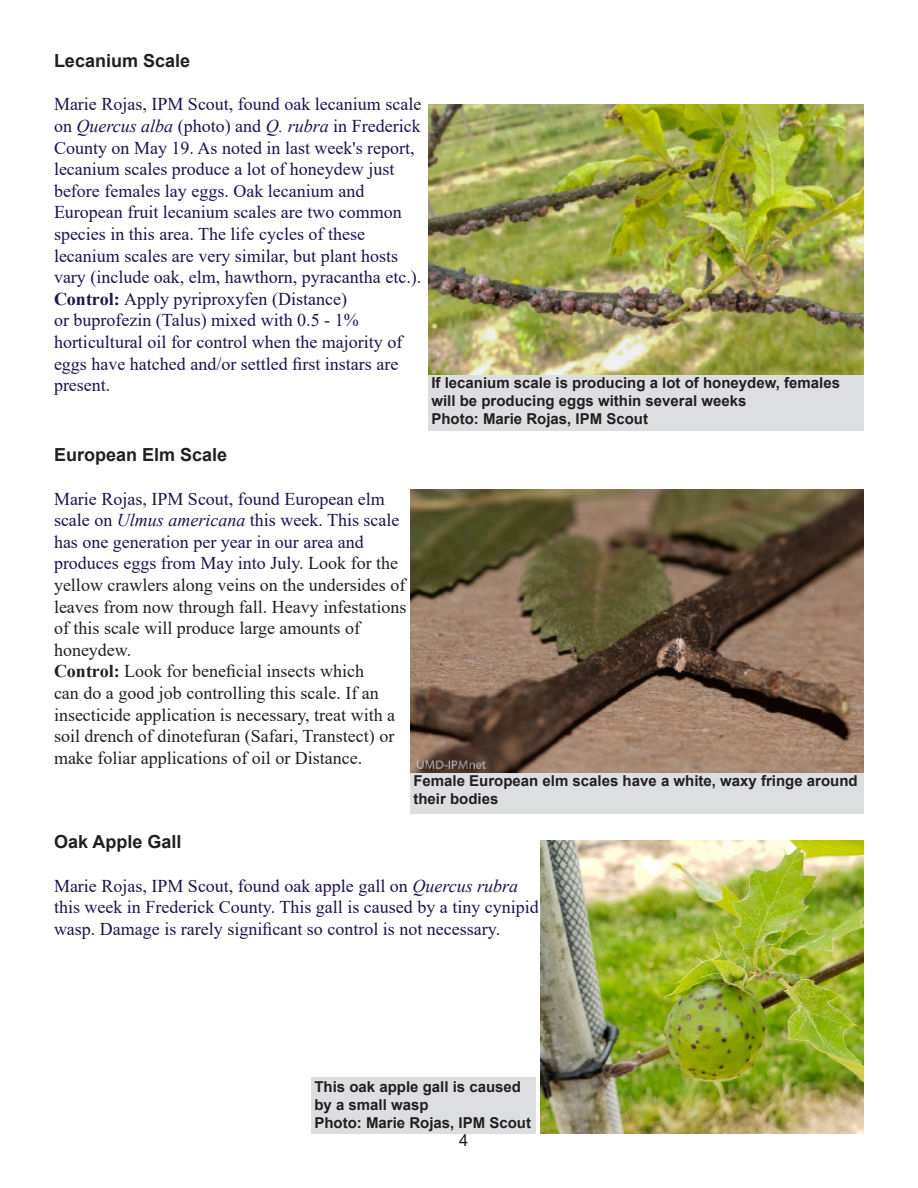
<style>
.page{position:relative;width:918px;height:1188px;background:#fff}
.page>*{position:absolute;margin:0;border:0;box-sizing:border-box;transform-origin:0 0}
.t1{font:18px/21.6px "Times New Roman";color:#20124d}
.t2{font:18px/21.6px "Times New Roman";color:#231f20}
.Headline{font:700 18px "Arial";color:#231f20}
.t3{font:16.5px "Arial";color:#231f20}
.Photo_credit{font:700 15px/18px "Arial";color:#231f20}
.Photo_captions{font:700 15px/18px "Arial";color:#231f20}
.s1{font-style:italic}
.s2{font-weight:700}
.s3{color:#20124d}
.s4{font-style:italic;color:#20124d}
</style>
<div class="page">
<div style="left:410px;top:772px;width:454px;height:42px;background:#dddee0"></div>
<div style="left:428px;top:374px;width:436px;height:57px;background:#dddee0"></div>
<img style="left:428px;top:104px;width:436px;height:270px">
<img style="left:410px;top:490px;width:454px;height:282px">
<img style="left:540px;top:841px;width:324px;height:293px">
<div style="left:311px;top:1078px;width:225px;height:56px;background:#dddee0"></div>
<p class="Headline" style="left:54px;top:48px;width:138px">Lecanium Scale</p>
<p class="t1" style="left:54px;top:93px;width:369px">Marie Rojas, IPM Scout, found oak lecanium scale on <span class="s1">Quercus alba</span> (photo) and <span class="s1">Q. rubra</span> in Frederick County on May 19. As noted in last week's report, lecanium scales produce a lot of honeydew just before females lay eggs. Oak lecanium and European fruit lecanium scales are two common species in this area. The life cycles of these lecanium scales are very similar, but plant hosts vary (include oak, elm, hawthorn, pyracantha etc.).</p>
<p class="t1" style="left:54px;top:287px;width:350px"><span class="s2">Control:</span> Apply pyriproxyfen (Distance)<br>or buprofezin (Talus) mixed with 0.5 - 1% horticultural oil for control when the majority of eggs have hatched and/or settled first instars are present.</p>
<p class="Headline" style="left:54px;top:442px;width:175px">European Elm Scale</p>
<p class="t2" style="left:54px;top:487px;width:354px"><span class="s3">Marie Rojas, IPM Scout, found European elm scale on</span> <span class="s4">Ulmus americana</span> <span class="s3">this week. This scale has one generation per year in our area and produces eggs from May into July.</span> Look for the yellow crawlers along veins on the undersides of leaves from now through fall. Heavy infestations of this scale will produce large amounts of honeydew.</p>
<p class="t2" style="left:54px;top:660px;width:343px"><span class="s2">Control:</span> Look for beneficial insects which<br>can do a good job controlling this scale. If an insecticide application is necessary, treat with a soil drench of dinotefuran (Safari, Transtect) or make foliar applications of oil or Distance.</p>
<p class="Photo_credit" style="left:431px;top:374px;width:410px">If lecanium scale is producing a lot of honeydew, females will be producing eggs within several weeks</p>
<p class="Photo_credit" style="left:431px;top:410px;width:218px">Photo: Marie Rojas, IPM Scout</p>
<p class="Photo_credit" style="left:413px;top:772px;width:446px">Female European elm scales have a white, waxy fringe around their bodies</p>
<p class="Headline" style="left:54px;top:829px;width:129px">Oak Apple Gall</p>
<p class="t1" style="left:54px;top:874px;width:486px">Marie Rojas, IPM Scout, found oak apple gall on <span class="s1">Quercus rubra </span>this week in Frederick County. This gall is caused by a tiny cynipid wasp. Damage is rarely significant so control is not necessary.</p>
<p class="Photo_captions" style="left:314px;top:1077px;width:208px">This oak apple gall is caused by a small wasp</p>
<p class="Photo_captions" style="left:314px;top:1113px;width:218px">Photo: Marie Rojas, IPM Scout</p>
<p class="t3" style="left:459px;top:1129px;width:11px">4</p>
</div>
